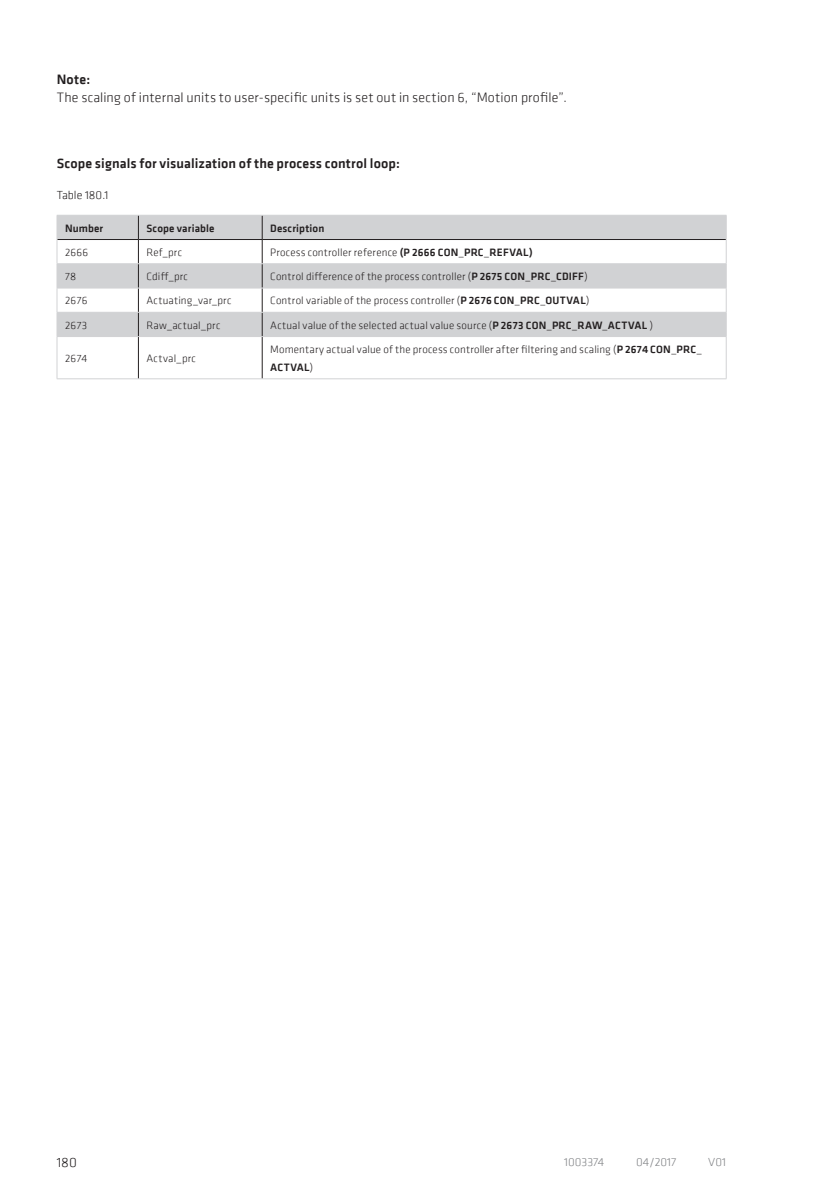
<style>
.page{position:relative;width:840px;height:1191px;background:#fff}
.page>*{position:absolute;margin:0;border:0;box-sizing:border-box;transform-origin:0 0}
.Absatzformat_1{font:300 14px "Klavika Basic";letter-spacing:.01em;color:#231f20}
.Absatzformat_1-2{font:500 14px "Klavika Basic";letter-spacing:.01em;color:#231f20}
.t1{font:300 12px "Klavika Basic";color:#808285}
.t2{font:300 12px "Klavika Basic";color:#231f20}
.Absatzformat_1-3{font:300 11px/18px "Klavika Basic";letter-spacing:.015em;color:#231f20}
.Absatzformat_1-4{font:500 11px "Klavika Basic";letter-spacing:.015em;color:#231f20}
.s1{font-weight:500}
</style>
<div class="page">
<svg style="left:58px;top:216px;width:667px;height:120px;fill:#d1d2d4"></svg>
<hr style="left:57px;top:239px;width:81px;height:1px;background:#231f20">
<hr style="left:138px;top:239px;width:124px;height:1px;background:#231f20">
<hr style="left:262px;top:239px;width:463px;height:1px;background:#231f20">
<svg style="left:138px;top:216px;width:1px;height:120px"></svg>
<svg style="left:262px;top:216px;width:1px;height:120px"></svg>
<hr style="left:138px;top:337px;width:1px;height:41px;background:#231f20">
<hr style="left:262px;top:337px;width:1px;height:41px;background:#231f20">
<hr style="left:57px;top:215px;width:81px;height:1px;background:#d1d2d4">
<hr style="left:138px;top:215px;width:124px;height:1px;background:#d1d2d4">
<hr style="left:262px;top:215px;width:464px;height:1px;background:#d1d2d4">
<svg style="left:57px;top:216px;width:1px;height:120px"></svg>
<svg style="left:725px;top:216px;width:1px;height:120px"></svg>
<hr style="left:57px;top:337px;width:1px;height:41px;background:#d1d2d4">
<hr style="left:725px;top:337px;width:1px;height:41px;background:#d1d2d4">
<hr style="left:57px;top:378px;width:81px;height:1px;background:#d1d2d4">
<hr style="left:138px;top:378px;width:124px;height:1px;background:#d1d2d4">
<hr style="left:262px;top:378px;width:464px;height:1px;background:#d1d2d4">
<hr style="left:57px;top:263px;width:81px;height:1px;background:#d1d2d4">
<hr style="left:138px;top:263px;width:124px;height:1px;background:#d1d2d4">
<hr style="left:262px;top:263px;width:464px;height:1px;background:#d1d2d4">
<hr style="left:57px;top:288px;width:81px;height:1px;background:#d1d2d4">
<hr style="left:138px;top:288px;width:124px;height:1px;background:#d1d2d4">
<hr style="left:262px;top:288px;width:464px;height:1px;background:#d1d2d4">
<hr style="left:57px;top:312px;width:81px;height:1px;background:#d1d2d4">
<hr style="left:138px;top:312px;width:124px;height:1px;background:#d1d2d4">
<hr style="left:262px;top:312px;width:464px;height:1px;background:#d1d2d4">
<hr style="left:57px;top:336px;width:81px;height:1px;background:#d1d2d4">
<hr style="left:138px;top:336px;width:124px;height:1px;background:#d1d2d4">
<hr style="left:262px;top:336px;width:464px;height:1px;background:#d1d2d4">
<p class="Absatzformat_1-2" style="left:57px;top:70px;width:35px">Note:</p>
<p class="Absatzformat_1" style="left:57px;top:89px;width:511px">The scaling of internal units to user-specific units is set out in section 6, “Motion profile”.</p>
<p class="Absatzformat_1-2" style="left:57px;top:154px;width:344px">Scope signals for visualization of the process control loop:</p>
<p class="t2" style="left:57px;top:188px;width:53px">Table 180.1</p>
<p class="Absatzformat_1-4" style="left:65px;top:220px;width:40px">Number</p>
<p class="Absatzformat_1-4" style="left:146px;top:220px;width:69px">Scope variable</p>
<p class="Absatzformat_1-4" style="left:270px;top:220px;width:56px">Description</p>
<p class="Absatzformat_1-3" style="left:65px;top:243px;width:25px">2666</p>
<p class="Absatzformat_1-3" style="left:146px;top:243px;width:37px">Ref_prc</p>
<p class="Absatzformat_1-3" style="left:270px;top:243px;width:264px">Process controller reference <span class="s1">(P 2666 CON_PRC_REFVAL)</span></p>
<p class="Absatzformat_1-3" style="left:65px;top:267px;width:13px">78</p>
<p class="Absatzformat_1-3" style="left:146px;top:267px;width:43px">Cdiff_prc</p>
<p class="Absatzformat_1-3" style="left:270px;top:267px;width:319px">Control difference of the process controller (<span class="s1">P 2675 CON_PRC_CDIFF</span>)</p>
<p class="Absatzformat_1-3" style="left:65px;top:291px;width:24px">2676</p>
<p class="Absatzformat_1-3" style="left:146px;top:291px;width:86px">Actuating_var_prc</p>
<p class="Absatzformat_1-3" style="left:270px;top:291px;width:320px">Control variable of the process controller (<span class="s1">P 2676 CON_PRC_OUTVAL</span>)</p>
<p class="Absatzformat_1-3" style="left:65px;top:316px;width:24px">2673</p>
<p class="Absatzformat_1-3" style="left:146px;top:316px;width:76px">Raw_actual_prc</p>
<p class="Absatzformat_1-3" style="left:270px;top:316px;width:384px">Actual value of the selected actual value source (<span class="s1">P 2673 CON_PRC_RAW_ACTVAL</span> )</p>
<p class="Absatzformat_1-3" style="left:65px;top:349px;width:24px">2674</p>
<p class="Absatzformat_1-3" style="left:146px;top:349px;width:51px">Actval_prc</p>
<p class="Absatzformat_1-3" style="left:270px;top:340px;width:432px">Momentary actual value of the process controller after filtering and scaling (<span class="s1">P 2674 CON_PRC_<br>ACTVAL</span>)</p>
<p class="Absatzformat_1" style="left:57px;top:1154px;width:22px">180</p>
<p class="t1" style="left:564px;top:1154px;width:42px">1003374</p>
<p class="t1" style="left:636px;top:1154px;width:42px">04/2017</p>
<p class="t1" style="left:708px;top:1154px;width:19px">V01</p>
</div>
